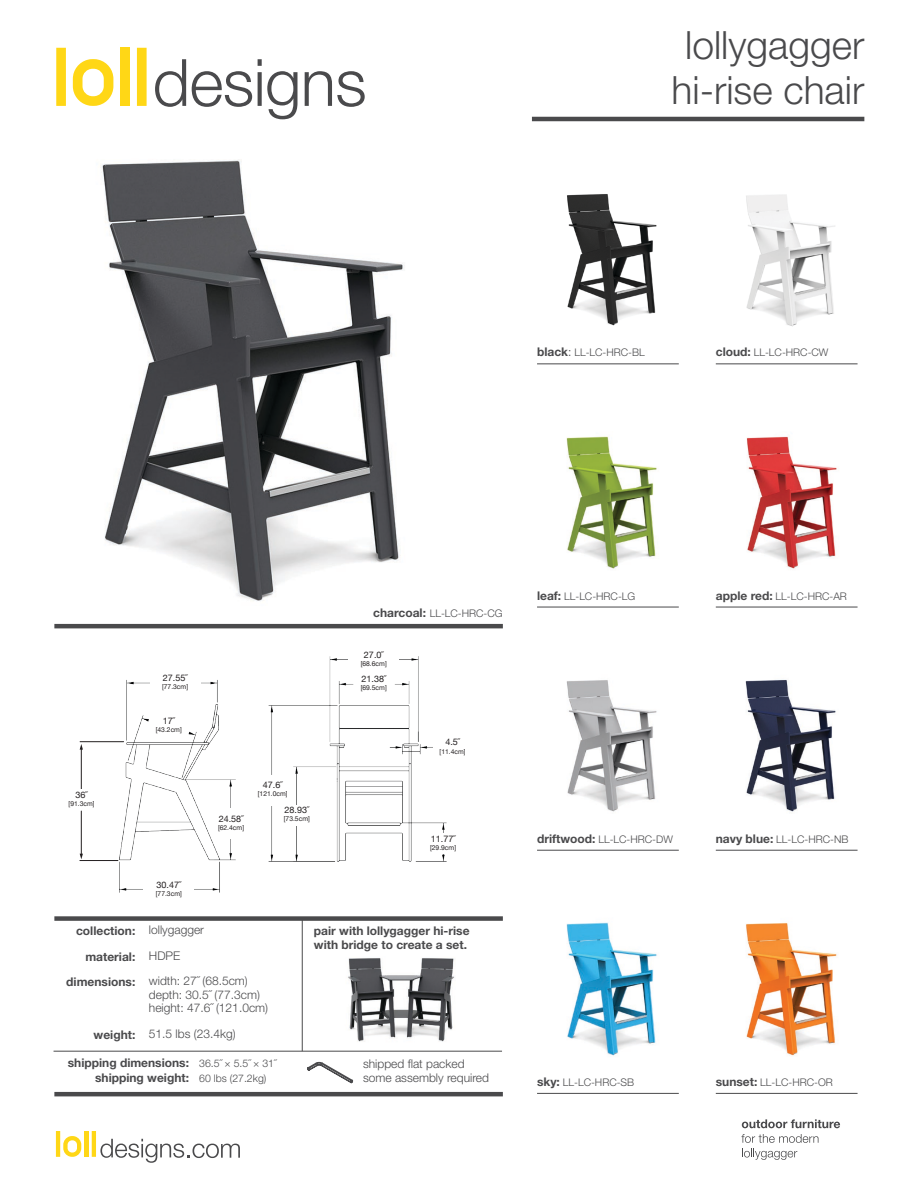
<style>
.page{position:relative;width:918px;height:1188px;background:#fff}
.page>*{position:absolute;margin:0;border:0;box-sizing:border-box;transform-origin:0 0}
.t1{font:300 39px/45px "Helvetica Neue";color:#4a4a4c;text-align:center}
.t2{font:300 12px/26.1px "Helvetica Neue";color:#4a4a4c}
.t3{font:700 12px/25.5px "Helvetica Neue";color:#4a4a4c;text-align:right}
.t4{font:300 10.5px "Helvetica Neue";color:#4a4a4c}
.t5{font:9px "Helvetica Neue";color:#231f20}
.t6{font:6.75px "Helvetica Neue";color:#231f20}
.s1{font-weight:700;font-size:12px}
.s2{font-size:12px}
</style>
<div class="page">
<hr style="left:532px;top:117px;width:332px;height:4px;background:#4a4a4c">
<div style="left:54px;top:916px;width:449px;height:5px;background:#4a4a4c"></div>
<hr style="left:54px;top:1092px;width:449px;height:4px;background:#4a4a4c">
<hr style="left:54px;top:624px;width:449px;height:4px;background:#4a4a4c">
<svg style="left:307px;top:1062px;width:46px;height:21px"></svg>
<hr style="left:54px;top:1051px;width:448px;height:1px;background:#4a4a4c">
<hr style="left:302px;top:919px;width:1px;height:132px;background:#4a4a4c">
<hr style="left:537px;top:364px;width:142px;height:1px;background:#4a4a4c">
<hr style="left:537px;top:607px;width:142px;height:1px;background:#4a4a4c">
<hr style="left:537px;top:850px;width:142px;height:1px;background:#4a4a4c">
<hr style="left:537px;top:1093px;width:142px;height:1px;background:#4a4a4c">
<hr style="left:716px;top:364px;width:142px;height:1px;background:#4a4a4c">
<hr style="left:716px;top:607px;width:142px;height:1px;background:#4a4a4c">
<hr style="left:716px;top:850px;width:142px;height:1px;background:#4a4a4c">
<hr style="left:716px;top:1093px;width:142px;height:1px;background:#4a4a4c">
<div style="left:84px;top:1131px;width:5px;height:26px;background:#ffd716"></div>
<hr style="left:56px;top:1131px;width:4px;height:26px;background:#ffd716">
<hr style="left:92px;top:1131px;width:4px;height:26px;background:#ffd716">
<svg style="left:63px;top:1136px;width:18px;height:21px"></svg>
<svg style="left:100px;top:1139px;width:140px;height:24px"></svg>
<svg style="left:155px;top:59px;width:31px;height:48px"></svg>
<svg style="left:192px;top:71px;width:60px;height:36px"></svg>
<svg style="left:258px;top:59px;width:39px;height:60px"></svg>
<svg style="left:305px;top:71px;width:60px;height:36px"></svg>
<div style="left:120px;top:48px;width:10px;height:58px;background:#ffd716"></div>
<div style="left:56px;top:48px;width:10px;height:58px;background:#ffd716"></div>
<div style="left:137px;top:48px;width:10px;height:58px;background:#ffd716"></div>
<svg style="left:73px;top:59px;width:40px;height:47px"></svg>
<svg style="left:742px;top:1119px;width:98px;height:9px"></svg>
<svg style="left:741px;top:1134px;width:78px;height:9px"></svg>
<svg style="left:742px;top:1149px;width:55px;height:11px"></svg>
<img style="left:746px;top:194px;width:89px;height:133px">
<img style="left:566px;top:436px;width:91px;height:133px">
<img style="left:746px;top:436px;width:91px;height:133px">
<img style="left:566px;top:922px;width:91px;height:134px">
<img style="left:745px;top:679px;width:91px;height:134px">
<img style="left:566px;top:680px;width:91px;height:132px">
<img style="left:567px;top:194px;width:90px;height:132px">
<img style="left:745px;top:922px;width:92px;height:134px">
<img style="left:102px;top:160px;width:303px;height:441px">
<img style="left:120px;top:680px;width:142px;height:237px">
<div style="left:143px;top:873px;width:51px;height:31px;background:#fff"></div>
<div style="left:213px;top:808px;width:45px;height:31px;background:#fff"></div>
<div style="left:212px;top:813px;width:38px;height:21px;background:#fff"></div>
<div style="left:150px;top:670px;width:50px;height:31px;background:#fff"></div>
<div style="left:149px;top:715px;width:39px;height:21px;background:#fff"></div>
<hr style="left:80px;top:741px;width:44px;height:1px;background:#231f20">
<hr style="left:80px;top:860px;width:38px;height:1px;background:#231f20">
<svg style="left:80px;top:744px;width:3px;height:6px"></svg>
<hr style="left:81px;top:749px;width:1px;height:43px;background:#231f20">
<hr style="left:81px;top:811px;width:1px;height:44px;background:#231f20">
<div style="left:62px;top:789px;width:39px;height:21px;background:#fff"></div>
<img style="left:258px;top:656px;width:189px;height:235px">
<div style="left:247px;top:775px;width:46px;height:30px;background:#fff"></div>
<div style="left:354px;top:673px;width:39px;height:21px;background:#fff"></div>
<div style="left:348px;top:646px;width:51px;height:27px;background:#fff"></div>
<div style="left:433px;top:737px;width:39px;height:21px;background:#fff"></div>
<div style="left:424px;top:833px;width:38px;height:21px;background:#fff"></div>
<div style="left:278px;top:805px;width:38px;height:21px;background:#fff"></div>
<img style="left:348px;top:958px;width:107px;height:84px">
<p class="t1" style="left:672px;top:22px;width:194px">lollygagger hi-rise chair</p>
<p class="t4" style="left:537px;top:346px;width:109px"><span class="s1">black</span><span class="s2">:</span> LL-LC-HRC-BL</p>
<p class="t4" style="left:716px;top:346px;width:114px"><span class="s1">cloud:</span> LL-LC-HRC-CW</p>
<p class="t4" style="left:373px;top:607px;width:131px"><span class="s1">charcoal:</span> LL-LC-HRC-CG</p>
<p class="t5" style="left:76px;top:788px;width:14px">36˝</p>
<p class="t6" style="left:69px;top:799px;width:28px">[91.3cm]</p>
<p class="t3" style="left:66px;top:918px;width:71px">collection: material: dimensions:</p>
<p class="t5" style="left:163px;top:671px;width:26px">27.55˝</p>
<p class="t6" style="left:162px;top:681px;width:28px">[77.3cm]</p>
<p class="t5" style="left:163px;top:714px;width:14px">17˝</p>
<p class="t6" style="left:156px;top:724px;width:28px">[43.2cm]</p>
<p class="t5" style="left:157px;top:878px;width:26px">30.47˝</p>
<p class="t6" style="left:156px;top:889px;width:28px">[77.3cm]</p>
<p class="t2" style="left:149px;top:917px;width:57px">lollygagger<br>HDPE</p>
<p class="t5" style="left:219px;top:812px;width:26px">24.58˝</p>
<p class="t6" style="left:218px;top:823px;width:28px">[62.4cm]</p>
<p class="t5" style="left:263px;top:779px;width:21px">47.6˝</p>
<p class="t6" style="left:258px;top:789px;width:31px">[121.0cm]</p>
<p class="t5" style="left:285px;top:804px;width:26px">28.93˝</p>
<p class="t6" style="left:284px;top:814px;width:28px">[73.5cm]</p>
<p class="t5" style="left:364px;top:648px;width:21px">27.0˝</p>
<p class="t6" style="left:361px;top:659px;width:28px">[68.6cm]</p>
<p class="t5" style="left:361px;top:672px;width:26px">21.38˝</p>
<p class="t6" style="left:361px;top:682px;width:28px">[69.5cm]</p>
<p class="t5" style="left:445px;top:736px;width:16px">4.5˝</p>
<p class="t6" style="left:440px;top:746px;width:28px">[11.4cm]</p>
<p class="t5" style="left:431px;top:832px;width:26px">11.77˝</p>
<p class="t6" style="left:430px;top:842px;width:28px">[29.9cm]</p>
<p class="t3" style="left:314px;top:923px;width:157px;line-height:14.4px;text-align:left">pair with lollygagger hi-rise with bridge to create a set.</p>
<p class="t2" style="left:149px;top:967px;width:100px">width: 27˝ (68.5cm)</p>
<p class="t2" style="left:149px;top:981px;width:112px">depth: 30.5˝ (77.3cm)</p>
<p class="t2" style="left:149px;top:995px;width:121px">height: 47.6˝ (121.0cm)</p>
<p class="t2" style="left:149px;top:1020px;width:88px">51.5 lbs (23.4kg)</p>
<p class="t3" style="left:94px;top:1022px;width:43px">weight:</p>
<p class="t3" style="left:68px;top:1055px;width:123px;line-height:15px">shipping dimensions: shipping weight:</p>
<p class="t4" style="left:199px;top:1056px;width:78px">36.5˝ × 5.5˝ × 31˝</p>
<p class="t4" style="left:199px;top:1072px;width:69px">60 lbs (27.2kg)</p>
<p class="t2" style="left:363px;top:1056px;width:128px;line-height:14.4px">shipped flat packed some assembly required</p>
<p class="t4" style="left:537px;top:589px;width:100px"><span class="s1">leaf:</span> LL-LC-HRC-LG</p>
<p class="t4" style="left:716px;top:590px;width:133px"><span class="s1">apple red:</span> LL-LC-HRC-AR</p>
<p class="t4" style="left:537px;top:833px;width:137px"><span class="s1">driftwood:</span> LL-LC-HRC-DW</p>
<p class="t4" style="left:716px;top:833px;width:134px"><span class="s1">navy blue:</span> LL-LC-HRC-NB</p>
<p class="t4" style="left:537px;top:1076px;width:99px"><span class="s1">sky:</span> LL-LC-HRC-SB</p>
<p class="t4" style="left:716px;top:1076px;width:119px"><span class="s1">sunset:</span> LL-LC-HRC-OR</p>
</div>
